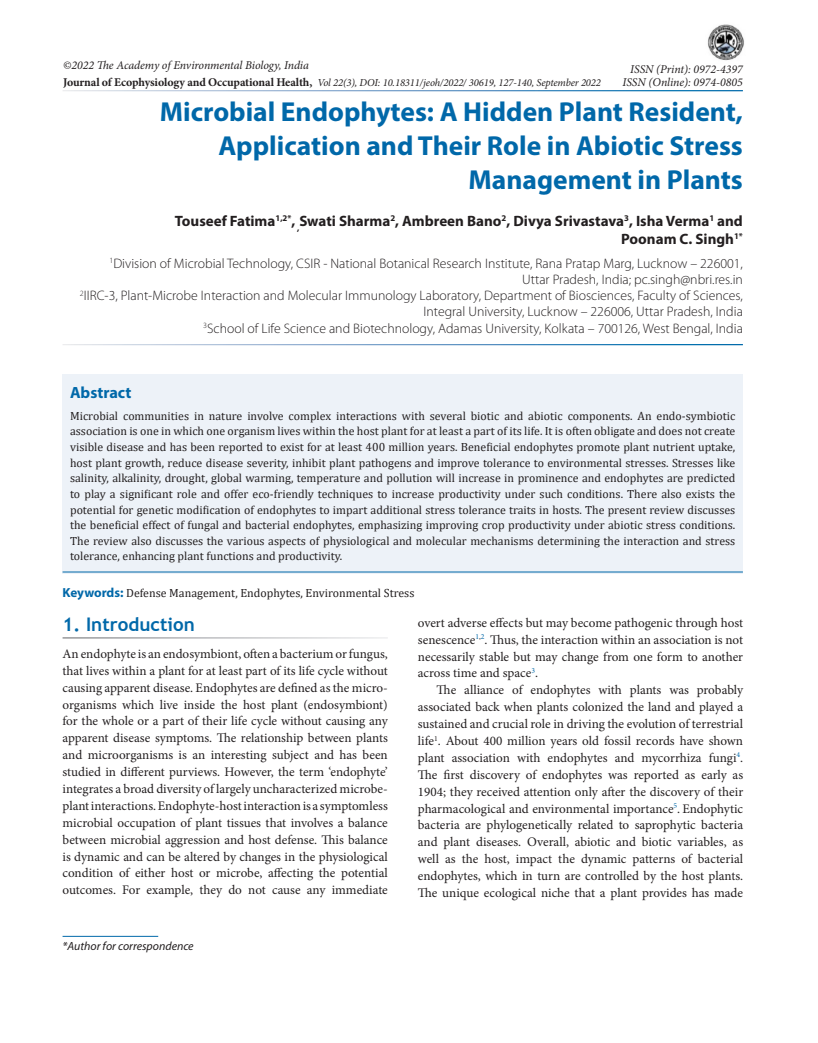
<style>
.page{position:relative;width:818px;height:1043px;background:#fff}
.page>*{position:absolute;margin:0;border:0;box-sizing:border-box;transform-origin:0 0}
.AT{font:700 27.5px/33.8px "Myriad Pro";color:#0068a9;text-align:right}
.t1{font:700 18.75px "Trebuchet MS";color:#0068a9}
.Abs_Head{font:700 16.25px "Myriad Pro";color:#0068a9}
.Author{font:700 15px/17.5px "Myriad Pro";color:#231f20;text-align:right}
.Affiliation_Last{font:300 13.75px/16.2px "Myriad Pro";color:#231f20;text-align:right}
.Text{font:13.12px/16.9px "Minion Pro";letter-spacing:-.005em;color:#231f20;text-align:justify}
.Text_Ind{font:13.12px/16.9px "Minion Pro";color:#231f20;text-align:justify}
.Abs_Text1{font:11.88px/15.6px "Cambria";color:#231f20;text-align:justify}
.Text-2{font:italic 11.88px "Minion Pro";letter-spacing:-.005em;color:#231f20}
.Keyword{font:11.88px "Cambria";color:#231f20}
.Footnote1{font:italic 11.88px "Myriad Pro";color:#231f20}
.Text-3{font:italic 10.62px "Minion Pro";letter-spacing:-.01em;color:#231f20}
.s1{font-weight:700;font-style:normal;font-size:11.88px}
.s2{font-family:"Myriad Pro";font-weight:700;font-size:13.12px;color:#0068a9}
</style>
<div class="page">
<div style="left:62px;top:374px;width:680px;height:200px;background:#edf2f8"></div>
<hr style="left:62px;top:571px;width:680px;height:1px;background:#0068a9">
<img style="left:707px;top:24px;width:37px;height:37px">
<hr style="left:62px;top:935px;width:96px;height:1px;background:#0068a9">
<p class="Text-2" style="left:63px;top:57px;width:247px">©2022 The Academy of Environmental Biology, India</p>
<p class="Text-3" style="left:63px;top:75px;width:539px"><span class="s1">Journal of Ecophysiology and Occupational Health,</span> Vol 22(3), DOI: 10.18311/jeoh/2022/ 30619, 127-140, September 2022</p>
<p class="Text-2" style="left:630px;top:61px;width:114px">ISSN (Print): 0972-4397</p>
<p class="Text-2" style="left:622px;top:74px;width:122px">ISSN (Online): 0974-0805</p>
<p class="AT" style="left:160px;top:94px;width:584px">Microbial Endophytes: A Hidden Plant Resident,<br>Application and Their Role in Abiotic Stress<br>Management in Plants</p>
<p class="Author" style="left:175px;top:212px;width:569px">Touseef Fatima<sup>1,2*</sup>, <sub>,</sub>Swati Sharma<sup>2</sup>, Ambreen Bano<sup>2</sup>, Divya Srivastava<sup>3</sup>, Isha Verma<sup>1</sup> and<br>Poonam C. Singh<sup>1*</sup></p>
<p class="Affiliation_Last" style="left:80px;top:255px;width:664px"><sup>1</sup>Division of Microbial Technology, CSIR - National Botanical Research Institute, Rana Pratap Marg, Lucknow – 226001, Uttar Pradesh, India; pc.singh@nbri.res.in<br><sup>2</sup>IIRC-3, Plant-Microbe Interaction and Molecular Immunology Laboratory, Department of Biosciences, Faculty of Sciences, Integral University, Lucknow – 226006, Uttar Pradesh, India<br><sup>3</sup>School of Life Science and Biotechnology, Adamas University, Kolkata – 700126, West Bengal, India</p>
<p class="Abs_Head" style="left:70px;top:381px;width:63px">Abstract</p>
<p class="Abs_Text1" style="left:70px;top:407px;width:666px">Microbial communities in nature involve complex interactions with several biotic and abiotic components. An endo-symbiotic association is one in which one organism lives within the host plant for at least a part of its life. It is often obligate and does not create visible disease and has been reported to exist for at least 400 million years. Beneficial endophytes promote plant nutrient uptake, host plant growth, reduce disease severity, inhibit plant pathogens and improve tolerance to environmental stresses. Stresses like salinity, alkalinity, drought, global warming, temperature and pollution will increase in prominence and endophytes are predicted to play a significant role and offer eco-friendly techniques to increase productivity under such conditions. There also exists the potential for genetic modification of endophytes to impart additional stress tolerance traits in hosts. The present review discusses the beneficial effect of fungal and bacterial endophytes, emphasizing improving crop productivity under abiotic stress conditions.<br>The review also discusses the various aspects of physiological and molecular mechanisms determining the interaction and stress tolerance, enhancing plant functions and productivity.</p>
<p class="Keyword" style="left:62px;top:586px;width:353px"><span class="s2">Keywords:</span> Defense Management, Endophytes, Environmental Stress</p>
<h1 class="t1" style="left:62px;top:612px;width:134px">1. Introduction</h1>
<p class="Text" style="left:62px;top:645px;width:327px">An endophyte is an endosymbiont, often a bacterium or fungus, that lives within a plant for at least part of its life cycle without causing apparent disease. Endophytes are defined as the micro&shy;organisms which live inside the host plant (endosymbiont) for the whole or a part of their life cycle without causing any apparent disease symptoms. The relationship between plants and microorganisms is an interesting subject and has been studied in different purviews. However, the term ‘endophyte’ integrates a broad diversity of largely uncharacterized microbe&shy;plant interactions. Endophyte-host interaction is a symptomless microbial occupation of plant tissues that involves a balance between microbial aggression and host defense. This balance is dynamic and can be altered by changes in the physiological condition of either host or microbe, affecting the potential outcomes. For example, they do not cause any immediate</p>
<p class="Footnote1" style="left:62px;top:938px;width:133px">*Author for correspondence</p>
<p class="Text" style="left:417px;top:614px;width:327px">overt adverse effects but may become pathogenic through host senescence<sup>1</sup><sup>,</sup><sup>2</sup>. Thus, the interaction within an association is not necessarily stable but may change from one form to another across time and space<sup>3</sup>.</p>
<p class="Text_Ind" style="left:417px;top:681px;width:327px;text-indent:19px">The alliance of endophytes with plants was probably associated back when plants colonized the land and played a sustained and crucial role in driving the evolution of terrestrial life<sup>1</sup>. About 400 million years old fossil records have shown plant association with endophytes and mycorrhiza fungi<sup>4</sup>.<br>The first discovery of endophytes was reported as early as 1904; they received attention only after the discovery of their pharmacological and environmental importance<sup>5</sup>. Endophytic bacteria are phylogenetically related to saprophytic bacteria and plant diseases. Overall, abiotic and biotic variables, as well as the host, impact the dynamic patterns of bacterial endophytes, which in turn are controlled by the host plants.<br>The unique ecological niche that a plant provides has made</p>
</div>
